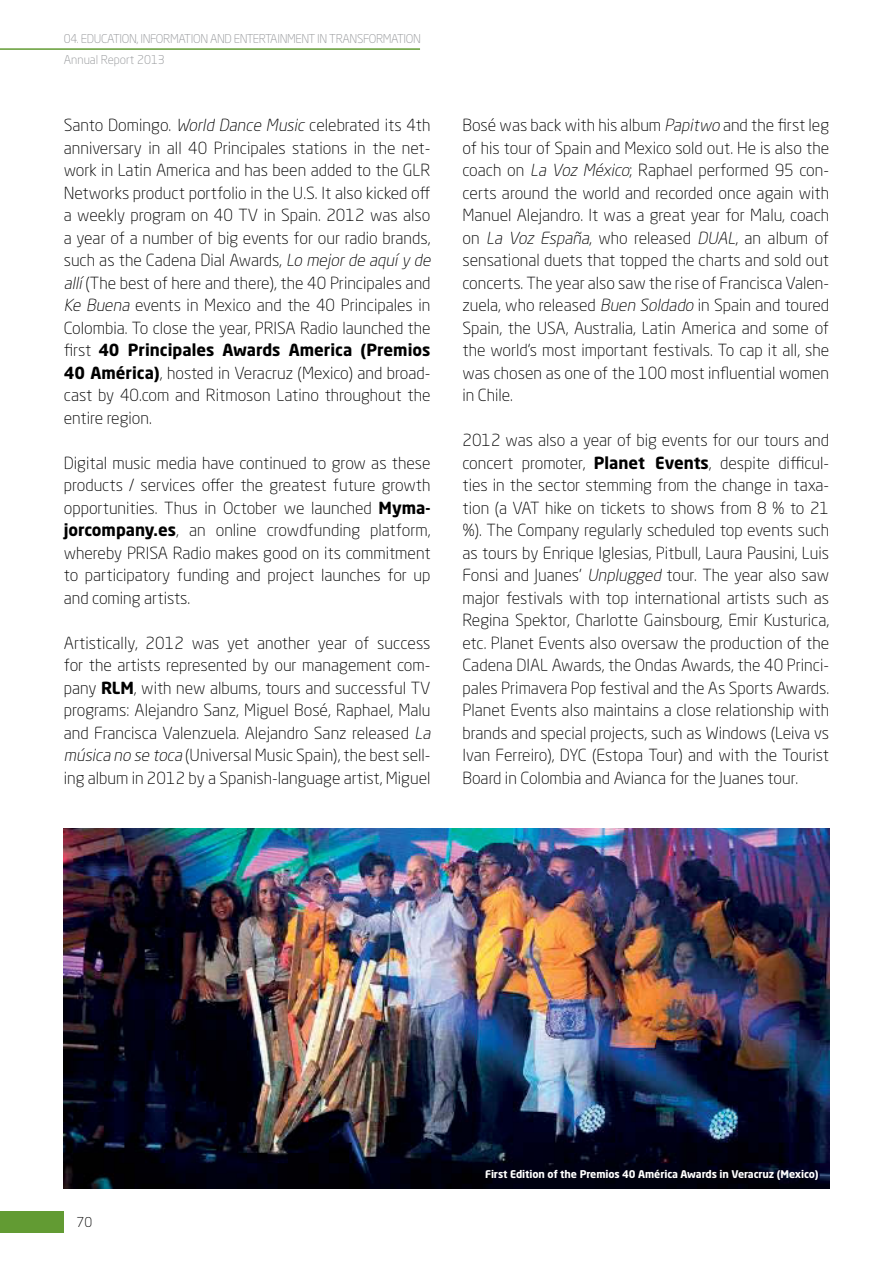
<style>
.page{position:relative;width:893px;height:1263px;background:#fff}
.page>*{position:absolute;margin:0;border:0;box-sizing:border-box;transform-origin:0 0}
.t1{font:300 16.5px/22.5px "Neo Sans Pro";color:#000;text-align:justify}
.t2{font:300 13.5px "Neo Sans Pro";color:#000}
.t3{font:300 12px/21px "Neo Sans Pro";letter-spacing:-.03em;color:#939598}
.t4{font:700 10.5px "Neo Sans Pro";letter-spacing:-.01em;color:#fff}
.s1{font-style:italic}
.s2{font-weight:700}
</style>
<div class="page">
<div style="left:0;top:1211px;width:64px;height:22px;background:#629b33"></div>
<hr style="left:0;top:48px;width:420px;height:2px;background:#629b33">
<img style="left:64px;top:828px;width:765px;height:361px">
<p class="t3" style="left:64px;top:28px;width:359px">04. Education, information and entertainment in transformation<br>Annual Report 2013</p>
<p class="t1" style="left:64px;top:114px;width:372px;text-align:left">Santo Domingo. <span class="s1">World Dance Music</span> celebrated its 4th anniversary in all 40 Principales stations in the net&shy;work in Latin America and has been added to the GLR Networks product portfolio in the U.S. It also kicked off a weekly program on 40 TV in Spain. 2012 was also a year of a number of big events for our radio brands, such as the Cadena Dial Awards, <span class="s1">Lo mejorde aquíy de allí</span>(The best of here and there), the 40 Principales and <span class="s1">Ke Buena</span> events in Mexico and the 40 Principales in Colombia. To close the year, PRISA Radio launched the first <span class="s2">40 Principales Awards America (Premios 40 América)</span>, hosted in Veracruz (Mexico) and broad&shy;cast by 40.com and Ritmoson Latino throughout the entire region.</p>
<p class="t1" style="left:64px;top:451px;width:368px">Digital music media have continued to grow as these products / services offer the greatest future growth opportunities. Thus in October we launched <span class="s2">Myma&shy;jorcompany.es</span>, an online crowdfunding platform, whereby PRISA Radio makes good on its commitment to participatory funding and project launches for up and coming artists.</p>
<p class="t1" style="left:64px;top:631px;width:372px;text-align:left">Artistically, 2012 was yet another year of success for the artists represented by our management com&shy;pany <span class="s2">RLM</span>, with new albums, tours and successful TV programs: Alejandro Sanz, Miguel Bosé, Raphael, Malu and Francisca Valenzuela. Alejandro Sanz released <span class="s1">La música no se toca</span> (Universal Music Spain), the best sell&shy;ing album in 2012 by a Spanish-language artist, Miguel</p>
<p class="t1" style="left:462px;top:114px;width:368px">Bosé was back with his album <span class="s1">Papitwo</span> and the first leg of his tour of Spain and Mexico sold out. He is also the coach on <span class="s1">La Voz México</span>; Raphael performed 95 con&shy;certs around the world and recorded once again with Manuel Alejandro. It was a great year for Malu, coach on <span class="s1">La Voz España</span>, who released <span class="s1">DUAL</span>, an album of sensational duets that topped the charts and sold out concerts. The year also saw the rise of Francisca Valen&shy;zuela, who released <span class="s1">Buen Soldado</span> in Spain and toured Spain, the USA, Australia, Latin America and some of the world’s most important festivals. To cap it all, she was chosen as one of the 100 most influential women in Chile.</p>
<p class="t1" style="left:462px;top:429px;width:368px">2012 was also a year of big events for our tours and concert promoter, <span class="s2">Planet Events</span>, despite difficul&shy;ties in the sector stemming from the change in taxa&shy;tion (a VAT hike on tickets to shows from 8 % to 21 %). The Company regularly scheduled top events such as tours by Enrique Iglesias, Pitbull, Laura Pausini, Luis Fonsi and Juanes’ <span class="s1">Unplugged</span> tour. The year also saw major festivals with top international artists such as Regina Spektor, Charlotte Gainsbourg, Emir Kusturica, etc. Planet Events also oversaw the production of the Cadena DIAL Awards, the Ondas Awards, the 40 Princi&shy;pales Primavera Pop festival and the As Sports Awards.<br>Planet Events also maintains a close relationship with brands and special projects, such as Windows (Leiva vs Ivan Ferreiro), DYC (Estopa Tour) and with the Tourist Board in Colombia and Avianca for the Juanes tour.</p>
<p class="t2" style="left:77px;top:1214px;width:17px">70</p>
<p class="t4" style="left:485px;top:1168px;width:335px">First Edition of the Premios 40 América Awards in Veracruz (Mexico)</p>
</div>
